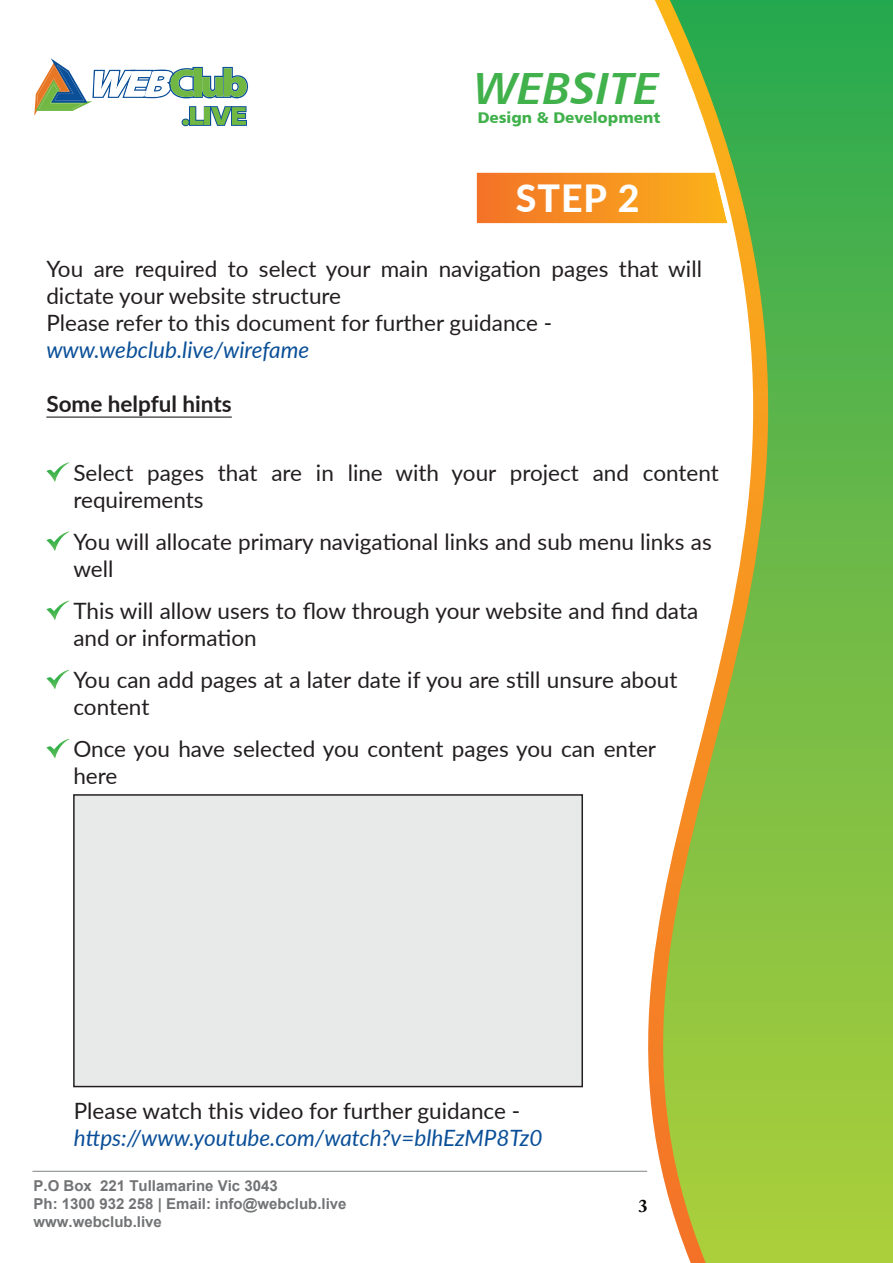
<style>
.page{position:relative;width:893px;height:1263px;background:#fff}
.page>*{position:absolute;margin:0;border:0;box-sizing:border-box;transform-origin:0 0}
.t1{font:45px "Humanist 777 BT Bold Italic B";color:#41b14c}
.t2{font:800 37.5px "Lato";color:#fff}
.t3{font:22.5px/27px "Lato";color:#231f20}
.t4{font:italic 22.5px "Lato";color:#0a4f98}
.t5{font:700 22.5px "Lato";color:#231f20}
.t6{font:700 18px "Adobe Caslon Pro";color:#040503}
.t7{font:15.45px "Humanist 777 BT Black B";color:#41b14c}
.t8{font:700 15px/18px "Arial";color:#717375}
</style>
<div class="page">
<hr style="left:32px;top:1171px;width:615px;height:1px;background:#808385">
<svg style="left:536px;top:0;width:357px;height:1263px"></svg>
<svg style="left:34px;top:58px;width:214px;height:68px"></svg>
<svg style="left:477px;top:173px;width:250px;height:50px;background:#f69324"></svg>
<hr style="left:46px;top:416px;width:186px;height:2px;background:#231f20">
<svg style="left:46px;top:462px;width:24px;height:20px"></svg>
<svg style="left:46px;top:531px;width:24px;height:20px"></svg>
<svg style="left:46px;top:601px;width:23px;height:19px"></svg>
<svg style="left:46px;top:670px;width:24px;height:19px"></svg>
<svg style="left:46px;top:739px;width:24px;height:19px"></svg>
<div style="left:73px;top:794px;width:510px;height:293px;background:#e8e9e9;border:1px solid #231f20"></div>
<h1 class="t1" style="left:474px;top:59px;width:186px">WEBSITE</h1>
<p class="t7" style="left:478px;top:107px;width:184px">Design &amp; Development</p>
<h2 class="t2" style="left:516px;top:171px;width:125px">STEP 2</h2>
<p class="t3" style="left:46px;top:254px;width:657px">You are required to select your main navigation pages that will dictate your website structure<br>Please refer to this document for further guidance -</p>
<p class="t4" style="left:46px;top:334px;width:264px">www.webclub.live/wirefame</p>
<p class="t5" style="left:46px;top:387px;width:187px">Some helpful hints</p>
<p class="t3" style="left:73px;top:458px;width:647px">Select pages that are in line with your project and content requirements</p>
<p class="t3" style="left:73px;top:527px;width:640px">You will allocate primary navigational links and sub menu links as well</p>
<p class="t3" style="left:73px;top:596px;width:626px">This will allow users to flow through your website and find data and or information</p>
<p class="t3" style="left:73px;top:665px;width:606px">You can add pages at a later date if you are still unsure about content</p>
<p class="t3" style="left:73px;top:734px;width:584px">Once you have selected you content pages you can enter here</p>
<p class="t3" style="left:74px;top:1096px;width:448px">Please watch this video for further guidance -</p>
<p class="t4" style="left:74px;top:1122px;width:470px">https://www.youtube.com/watch?v=blhEzMP8Tz0</p>
<p class="t8" style="left:34px;top:1176px;width:315px">P.O Box 221 Tullamarine Vic 3043<br>Ph: 1300 932 258 | Email: info@webclub.live www.webclub.live</p>
<p class="t6" style="left:639px;top:1195px;width:10px">3</p>
</div>
